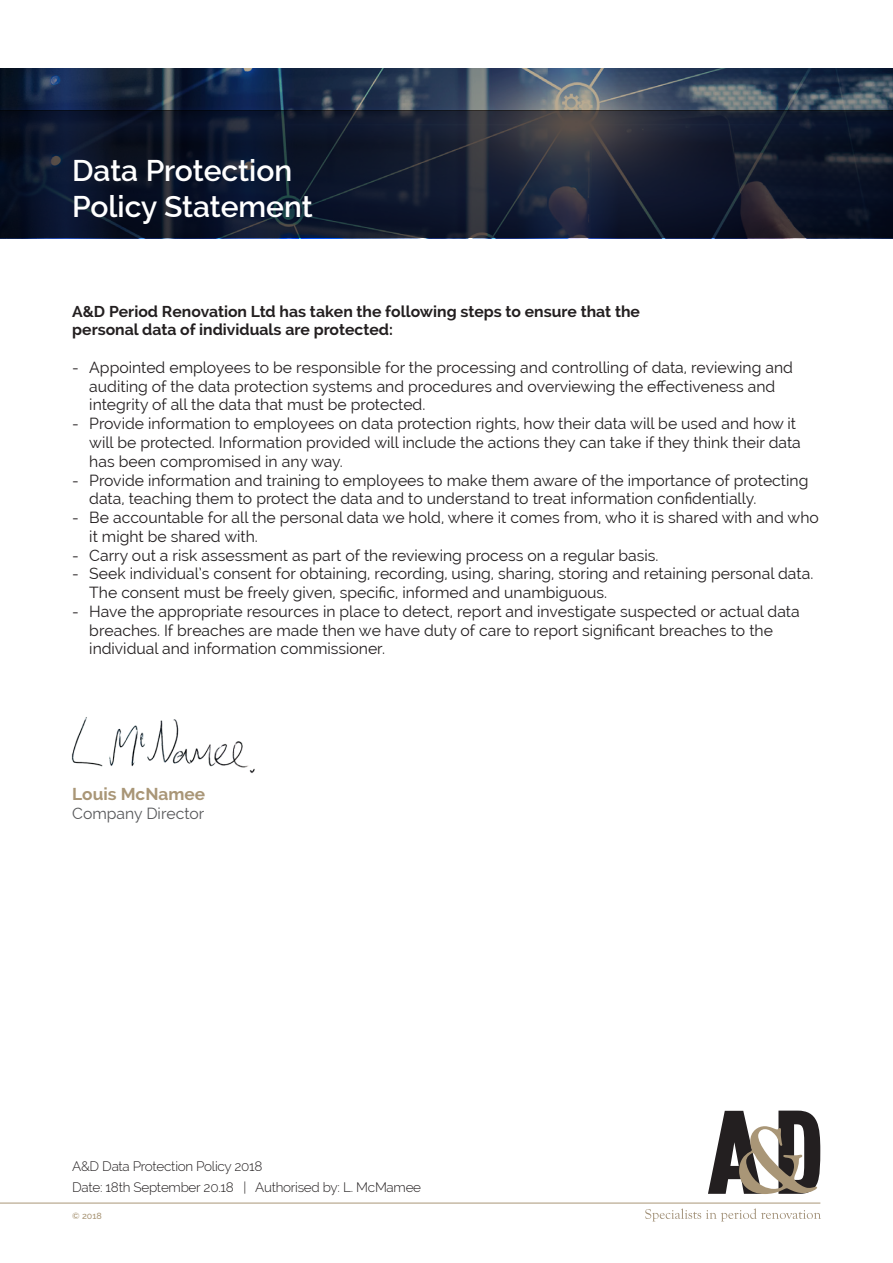
<style>
.page{position:relative;width:893px;height:1263px;background:#fff}
.page>*{position:absolute;margin:0;border:0;box-sizing:border-box;transform-origin:0 0}
.Header_WO{font:600 30px/36px "Raleway";color:#fff}
.t1{font:700 17.25px "Raleway";color:#a99677}
.Body_Copy{font:15.75px/18.8px "Raleway";color:#231f20}
.Body_Copy_BOLD{font:700 15.75px/18.8px "Raleway";color:#231f20}
.t2{font:15.75px "Raleway";color:#57585a}
.t3{font:300 13.5px/21px "Raleway";letter-spacing:-.02em;color:#231f20}
.t4{font:500 9px "Raleway";color:#a99677}
</style>
<div class="page">
<svg style="left:0;top:68px;width:893px;height:43px;background:#314158"></svg>
<svg style="left:0;top:111px;width:893px;height:127px;background:#141b2e"></svg>
<svg style="left:708px;top:1110px;width:112px;height:84px"></svg>
<svg style="left:645px;top:1208px;width:176px;height:13px"></svg>
<hr style="left:0;top:1203px;width:820px;height:1px;background:#a99677">
<img style="left:71px;top:717px;width:184px;height:56px">
<p class="Header_WO" style="left:72px;top:152px;width:242px">Data Protection<br>Policy Statement</p>
<p class="Body_Copy_BOLD" style="left:72px;top:302px;width:569px">A&amp;D Period Renovation Ltd has taken the following steps to ensure that the personal data of individuals are protected:</p>
<p class="Body_Copy" style="left:89px;top:358px;width:705px;text-indent:-17px">- Appointed employees to be responsible for the processing and controlling of data, reviewing and auditing of the data protection systems and procedures and overviewing the effectiveness and integrity of all the data that must be protected.</p>
<p class="Body_Copy" style="left:89px;top:414px;width:713px;text-indent:-17px">- Provide information to employees on data protection rights, how their data will be used and how it will be protected. Information provided will include the actions they can take if they think their data has been compromised in any way.</p>
<p class="Body_Copy" style="left:89px;top:470px;width:721px;text-indent:-17px">- Provide information and training to employees to make them aware of the importance of protecting data, teaching them to protect the data and to understand to treat information confidentially.</p>
<p class="Body_Copy" style="left:89px;top:508px;width:731px;text-indent:-17px">- Be accountable for all the personal data we hold, where it comes from, who it is shared with and who it might be shared with.</p>
<p class="Body_Copy" style="left:72px;top:545px;width:588px">- Carry out a risk assessment as part of the reviewing process on a regular basis.</p>
<p class="Body_Copy" style="left:89px;top:564px;width:725px;text-indent:-17px">- Seek individual’s consent for obtaining, recording, using, sharing, storing and retaining personal data.<br>The consent must be freely given, specific, informed and unambiguous.</p>
<p class="Body_Copy" style="left:89px;top:602px;width:712px;text-indent:-17px">- Have the appropriate resources in place to detect, report and investigate suspected or actual data breaches. If breaches are made then we have duty of care to report significant breaches to the individual and information commissioner.</p>
<p class="t1" style="left:72px;top:784px;width:134px">Louis McNamee</p>
<p class="t2" style="left:72px;top:804px;width:134px">Company Director</p>
<p class="t3" style="left:72px;top:1156px;width:350px">A&amp;D Data Protection Policy 2018<br>Date: 18th September 20.18 | Authorised by: L. McMamee</p>
<p class="t4" style="left:72px;top:1210px;width:31px">© 2018</p>
</div>
